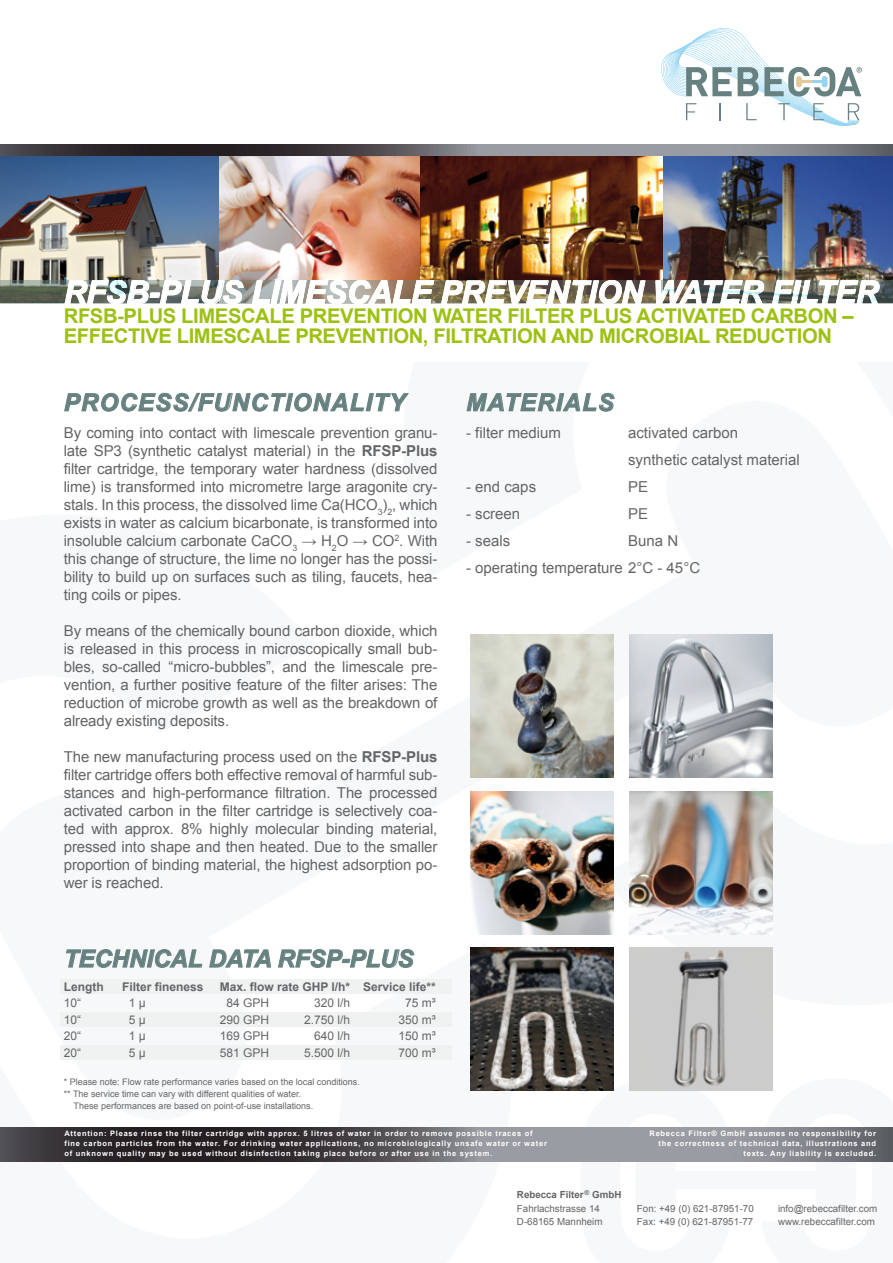
<style>
.page{position:relative;width:893px;height:1263px;background:#fff}
.page>*{position:absolute;margin:0;border:0;box-sizing:border-box;transform-origin:0 0}
.t1{font:italic 700 31.5px "Arial";letter-spacing:-.005em;color:#fff}
.t2{font:italic 700 24px "Arial";letter-spacing:.05em;color:#678181}
.t3{font:italic 700 24px "Arial";color:#678181}
.t4{font:700 20.25px/20.2px "Arial";letter-spacing:-.02em;color:#9dc112}
.t5{font:15px/18px "Arial";letter-spacing:-.01em;color:#646567;text-align:justify}
.t6{font:12px "Arial";color:#646567}
.t7{font:700 12px "Arial";color:#646567}
.t8{font:9.75px "Arial";color:#646567}
.t9{font:700 9.75px/13.2px "Arial";color:#646567}
.t10{font:9px "Arial";color:#646567}
.t11{font:700 7.5px/9.9px "Arial";letter-spacing:.1em;color:#fff;text-align:right}
.s1{font-weight:700}
.s2{font-weight:400}
</style>
<div class="page">
<div style="left:652px;top:1171px;width:95px;height:18px;background:#f7f8f9"></div>
<div style="left:747px;top:1171px;width:100px;height:18px;background:#f7f8f9"></div>
<svg style="left:580px;top:1078px;width:151px;height:84px"></svg>
<svg style="left:761px;top:1090px;width:132px;height:72px"></svg>
<svg style="left:0;top:1127px;width:893px;height:34px;background:#636267"></svg>
<svg style="left:466px;top:392px;width:149px;height:20px"></svg>
<svg style="left:66px;top:949px;width:137px;height:19px"></svg>
<svg style="left:209px;top:949px;width:62px;height:19px"></svg>
<svg style="left:278px;top:949px;width:137px;height:19px"></svg>
<div style="left:61px;top:1012px;width:391px;height:14px;background:#f0f2f2"></div>
<div style="left:61px;top:1045px;width:391px;height:14px;background:#f0f2f2"></div>
<div style="left:61px;top:979px;width:391px;height:14px;background:#f0f2f2"></div>
<img style="left:471px;top:792px;width:143px;height:143px">
<img style="left:471px;top:947px;width:143px;height:143px">
<img style="left:630px;top:792px;width:143px;height:143px">
<img style="left:630px;top:635px;width:143px;height:143px">
<img style="left:630px;top:947px;width:143px;height:143px">
<img style="left:471px;top:635px;width:143px;height:143px">
<svg style="left:0;top:144px;width:893px;height:13px;background:#636268"></svg>
<img style="left:218px;top:157px;width:203px;height:123px">
<img style="left:0;top:157px;width:218px;height:123px">
<img style="left:662px;top:157px;width:231px;height:123px">
<img style="left:421px;top:157px;width:241px;height:123px">
<svg style="left:0;top:280px;width:893px;height:24px;background:#666b60"></svg>
<svg style="left:64px;top:279px;width:180px;height:25px;background:#969d98"></svg>
<img style="left:251px;top:276px;width:395px;height:28px">
<img style="left:655px;top:279px;width:110px;height:25px">
<svg style="left:771px;top:280px;width:109px;height:24px;background:#8d9189"></svg>
<svg style="left:661px;top:28px;width:201px;height:98px"></svg>
<svg style="left:64px;top:393px;width:345px;height:19px"></svg>
<h1 class="t1" style="left:64px;top:271px;width:816px">RFSB-PLUS LIMESCALE PREVENTION WATER FILTER</h1>
<h3 class="t4" style="left:64px;top:306px;width:792px">RFSB-PLUS LIMESCALE PREVENTION WATER FILTER PLUS ACTIVATED CARBON –<br>EFFECTIVE LIMESCALE PREVENTION, FILTRATION AND MICROBIAL REDUCTION</h3>
<h2 class="t2" style="left:64px;top:386px;width:343px">PROCESS/FUNCTIONALITY</h2>
<p class="t5" style="left:64px;top:424px;width:375px">By coming into contact with limescale prevention granu&shy;late SP3 (synthetic catalyst material) in the <span class="s1">RFSP-Plus </span>filter cartridge, the temporary water hardness (dissolved lime) is transformed into micrometre large aragonite cry&shy;stals. In this process, the dissolved lime Ca(HCO<sub>3</sub>)<sub>2</sub>, which exists in water as calcium bicarbonate, is transformed into insoluble calcium carbonate CaCO<sub>3</sub> → H<sub>2</sub>O → CO<sup>2</sup>. With this change of structure, the lime no longer has the possi&shy;bility to build up on surfaces such as tiling, faucets, hea&shy;ting coils or pipes.</p>
<p class="t5" style="left:64px;top:622px;width:375px">By means of the chemically bound carbon dioxide, which is released in this process in microscopically small bub&shy;bles, so-called “micro-bubbles”, and the limescale pre&shy;vention, a further positive feature of the filter arises: The reduction of microbe growth as well as the breakdown of already existing deposits.</p>
<p class="t5" style="left:64px;top:748px;width:375px">The new manufacturing process used on the <span class="s1">RFSP-Plus </span>filter cartridge offers both effective removal of harmful sub&shy;stances and high-performance filtration. The processed activated carbon in the filter cartridge is selectively coa&shy;ted with approx. 8% highly molecular binding material, pressed into shape and then heated. Due to the smaller proportion of binding material, the highest adsorption po&shy;wer is reached.</p>
<h2 class="t3" style="left:64px;top:943px;width:351px">TECHNICAL DATA RFSP-PLUS</h2>
<p class="t7" style="left:64px;top:978px;width:41px">Length</p>
<p class="t7" style="left:122px;top:978px;width:83px">Filter fineness</p>
<p class="t7" style="left:220px;top:978px;width:217px">Max. flow rate GHP l/h* Service life**</p>
<p class="t6" style="left:64px;top:995px;width:19px">10“</p>
<p class="t6" style="left:129px;top:995px;width:18px">1 µ</p>
<p class="t6" style="left:226px;top:995px;width:44px">84 GPH</p>
<p class="t6" style="left:314px;top:995px;width:38px">320 l/h</p>
<p class="t6" style="left:405px;top:995px;width:32px">75 m³</p>
<p class="t6" style="left:64px;top:1011px;width:19px">10“</p>
<p class="t6" style="left:129px;top:1011px;width:18px">5 µ</p>
<p class="t6" style="left:220px;top:1011px;width:51px">290 GPH</p>
<p class="t6" style="left:304px;top:1011px;width:48px">2.750 l/h</p>
<p class="t6" style="left:398px;top:1011px;width:39px">350 m³</p>
<p class="t6" style="left:64px;top:1028px;width:19px">20“</p>
<p class="t6" style="left:129px;top:1028px;width:18px">1 µ</p>
<p class="t6" style="left:220px;top:1028px;width:51px">169 GPH</p>
<p class="t6" style="left:314px;top:1028px;width:38px">640 l/h</p>
<p class="t6" style="left:398px;top:1028px;width:39px">150 m³</p>
<p class="t6" style="left:64px;top:1044px;width:19px">20“</p>
<p class="t6" style="left:129px;top:1044px;width:18px">5 µ</p>
<p class="t6" style="left:220px;top:1044px;width:51px">581 GPH</p>
<p class="t6" style="left:304px;top:1044px;width:48px">5.500 l/h</p>
<p class="t6" style="left:398px;top:1044px;width:39px">700 m³</p>
<p class="t10" style="left:64px;top:1076px;width:298px">* Please note: Flow rate performance varies based on the local conditions.</p>
<p class="t10" style="left:64px;top:1088px;width:239px">** The service time can vary with different qualities of water.</p>
<p class="t10" style="left:74px;top:1100px;width:241px">These performances are based on point-of-use installations.</p>
<h2 class="t2" style="left:466px;top:386px;width:149px">MATERIALS</h2>
<p class="t5" style="left:466px;top:424px;width:97px">- filter medium</p>
<p class="t5" style="left:628px;top:419px;width:173px;line-height:27px">activated carbon synthetic catalyst material</p>
<p class="t5" style="left:466px;top:478px;width:72px">- end caps</p>
<p class="t5" style="left:628px;top:478px;width:22px">PE</p>
<p class="t5" style="left:466px;top:505px;width:56px">- screen</p>
<p class="t5" style="left:628px;top:505px;width:22px">PE</p>
<p class="t5" style="left:466px;top:532px;width:46px">- seals</p>
<p class="t5" style="left:628px;top:532px;width:52px">Buna N</p>
<p class="t5" style="left:466px;top:559px;width:236px">- operating temperature 2°C - 45°C</p>
<p class="t11" style="left:64px;top:1129px;width:484px;text-align:left">Attention: Please rinse the filter cartridge with approx. 5 litres of water in order to remove possible traces of fine carbon particles from the water. For drinking water applications, no microbiologically unsafe water or water of unknown quality may be used without disinfection taking place before or after use in the system.</p>
<p class="t9" style="left:517px;top:1188px;width:106px">Rebecca Filter<sup>®</sup> GmbH<br><span class="s2">Fahrlachstrasse 14</span></p>
<p class="t11" style="left:650px;top:1129px;width:228px">Rebecca Filter® GmbH assumes no responsibility for the correctness of technical data, illustrations and texts. Any liability is excluded.</p>
<p class="t8" style="left:637px;top:1202px;width:118px">Fon: +49 (0) 621-87951-70</p>
<p class="t8" style="left:778px;top:1202px;width:101px">info@rebeccafilter.com</p>
<p class="t8" style="left:517px;top:1215px;width:87px">D-68165 Mannheim</p>
<p class="t8" style="left:637px;top:1215px;width:118px">Fax: +49 (0) 621-87951-77</p>
<p class="t8" style="left:778px;top:1215px;width:98px">www.rebeccafilter.com</p>
</div>
